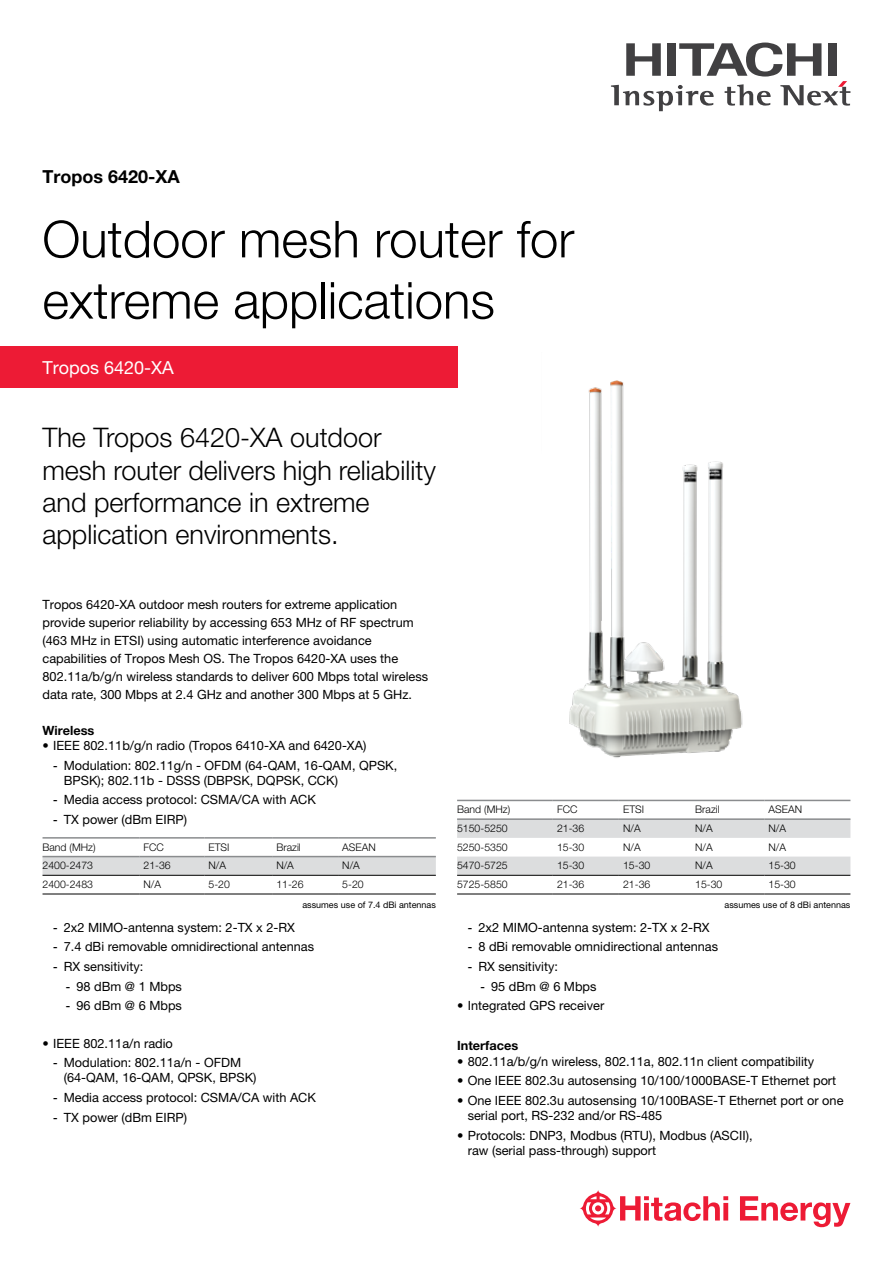
<style>
.page{position:relative;width:893px;height:1263px;background:#fff}
.page>*{position:absolute;margin:0;border:0;box-sizing:border-box;transform-origin:0 0}
.t1{font:300 51px/61.2px "Helvetica Neue LT Pro";color:#000}
.t2{font:300 27px/32.4px "Helvetica Neue LT Pro";color:#000}
.t3{font:700 18px "Helvetica Neue LT Pro";color:#000}
.t4{font:18px "Helvetica Neue LT Pro";color:#fff}
.t5{font:12.75px/18px "Helvetica Neue LT Pro";color:#000}
.t6{font:700 12.75px "Helvetica Neue LT Pro";color:#000}
.t7{font:300 10.5px "Helvetica Neue LT Pro";color:#000}
.t8{font:9px "Helvetica Neue LT Pro";color:#000}
.s1{font-family:"AB Bvoice"}
</style>
<div class="page">
<div style="left:0;top:347px;width:457px;height:41px;background:#ed1b35"></div>
<img style="left:569px;top:380px;width:174px;height:378px">
<svg style="left:457px;top:820px;width:393px;height:55px"></svg>
<hr style="left:457px;top:875px;width:96px;height:1px;background:#000">
<hr style="left:553px;top:875px;width:66px;height:1px;background:#000">
<hr style="left:619px;top:875px;width:72px;height:1px;background:#000">
<hr style="left:691px;top:875px;width:73px;height:1px;background:#000">
<hr style="left:764px;top:875px;width:86px;height:1px;background:#000">
<hr style="left:457px;top:894px;width:96px;height:1px;background:#000">
<hr style="left:553px;top:894px;width:66px;height:1px;background:#000">
<hr style="left:619px;top:894px;width:72px;height:1px;background:#000">
<hr style="left:691px;top:894px;width:73px;height:1px;background:#000">
<hr style="left:764px;top:894px;width:86px;height:1px;background:#000">
<hr style="left:457px;top:800px;width:96px;height:1px;background:#8a8c8e">
<hr style="left:553px;top:800px;width:66px;height:1px;background:#8a8c8e">
<hr style="left:619px;top:800px;width:72px;height:1px;background:#8a8c8e">
<hr style="left:691px;top:800px;width:73px;height:1px;background:#8a8c8e">
<hr style="left:764px;top:800px;width:86px;height:1px;background:#8a8c8e">
<hr style="left:457px;top:818px;width:96px;height:2px;background:#8a8c8e">
<hr style="left:553px;top:818px;width:66px;height:2px;background:#8a8c8e">
<hr style="left:619px;top:818px;width:72px;height:2px;background:#8a8c8e">
<hr style="left:691px;top:818px;width:73px;height:2px;background:#8a8c8e">
<hr style="left:764px;top:818px;width:86px;height:2px;background:#8a8c8e">
<svg style="left:43px;top:857px;width:393px;height:18px;background:#d7d8d9"></svg>
<hr style="left:43px;top:837px;width:96px;height:2px;background:#8a8c8e">
<hr style="left:139px;top:837px;width:65px;height:2px;background:#8a8c8e">
<hr style="left:204px;top:837px;width:68px;height:2px;background:#8a8c8e">
<hr style="left:272px;top:837px;width:66px;height:2px;background:#8a8c8e">
<hr style="left:338px;top:837px;width:98px;height:2px;background:#8a8c8e">
<hr style="left:43px;top:856px;width:96px;height:1px;background:#8a8c8e">
<hr style="left:139px;top:856px;width:65px;height:1px;background:#8a8c8e">
<hr style="left:204px;top:856px;width:68px;height:1px;background:#8a8c8e">
<hr style="left:272px;top:856px;width:66px;height:1px;background:#8a8c8e">
<hr style="left:338px;top:856px;width:98px;height:1px;background:#8a8c8e">
<hr style="left:43px;top:875px;width:96px;height:1px;background:#000">
<hr style="left:139px;top:875px;width:65px;height:1px;background:#000">
<hr style="left:204px;top:875px;width:68px;height:1px;background:#000">
<hr style="left:272px;top:875px;width:66px;height:1px;background:#000">
<hr style="left:338px;top:875px;width:98px;height:1px;background:#000">
<hr style="left:43px;top:894px;width:96px;height:1px;background:#000">
<hr style="left:139px;top:894px;width:65px;height:1px;background:#000">
<hr style="left:204px;top:894px;width:68px;height:1px;background:#000">
<hr style="left:272px;top:894px;width:66px;height:1px;background:#000">
<hr style="left:338px;top:894px;width:98px;height:1px;background:#000">
<svg style="left:611px;top:43px;width:239px;height:68px"></svg>
<svg style="left:580px;top:1190px;width:270px;height:37px"></svg>
<h3 class="t3" style="left:43px;top:165px;width:139px">Tropos 6420-XA</h3>
<h1 class="t1" style="left:42px;top:208px;width:533px">Outdoor mesh router for extreme applications</h1>
<h3 class="t4" style="left:43px;top:357px;width:133px">Tropos 6420-XA</h3>
<h2 class="t2" style="left:42px;top:421px;width:395px">The Tropos 6420-XA outdoor mesh router delivers high reliability and performance in extreme application environments.</h2>
<p class="t5" style="left:43px;top:595px;width:387px">Tropos 6420-XA outdoor mesh routers for extreme application provide superior reliability by accessing 653 MHz of RF spectrum (463 MHz in ETSI) using automatic interference avoidance capabilities of Tropos Mesh OS. The Tropos 6420-XA uses the 802.11a/b/g/n wireless standards to deliver 600 Mbps total wireless data rate, 300 Mbps at 2.4 GHz and another 300 Mbps at 5 GHz.</p>
<p class="t6" style="left:43px;top:722px;width:53px">Wireless</p>
<p class="t5" style="left:43px;top:736px;width:325px">• IEEE 802.11b/g/n radio (Tropos 6410-XA and 6420-XA)</p>
<p class="t5" style="left:64px;top:757px;width:335px;line-height:15.3px;text-indent:-11px"><span class="s1">-</span> Modulation: 802.11g/n - OFDM (64-QAM, 16-QAM, QPSK,<br>BPSK); 802.11b - DSSS (DBPSK, DQPSK, CCK)</p>
<p class="t5" style="left:53px;top:791px;width:264px"><span class="s1">-</span> Media access protocol: CSMA/CA with ACK</p>
<p class="t5" style="left:53px;top:810px;width:135px"><span class="s1">-</span> TX power (dBm EIRP)</p>
<p class="t7" style="left:43px;top:840px;width:55px">Band (MHz)</p>
<p class="t7" style="left:144px;top:840px;width:22px">FCC</p>
<p class="t7" style="left:209px;top:840px;width:23px">ETSI</p>
<p class="t7" style="left:276px;top:840px;width:26px">Brazil</p>
<p class="t7" style="left:342px;top:840px;width:35px">ASEAN</p>
<p class="t7" style="left:43px;top:859px;width:52px">2400-2473</p>
<p class="t7" style="left:144px;top:859px;width:29px">21-36</p>
<p class="t7" style="left:209px;top:859px;width:19px">N/A</p>
<p class="t7" style="left:276px;top:859px;width:19px">N/A</p>
<p class="t7" style="left:342px;top:859px;width:19px">N/A</p>
<p class="t7" style="left:43px;top:878px;width:52px">2400-2483</p>
<p class="t7" style="left:144px;top:878px;width:19px">N/A</p>
<p class="t7" style="left:209px;top:878px;width:23px">5-20</p>
<p class="t7" style="left:276px;top:878px;width:29px">11-26</p>
<p class="t7" style="left:342px;top:878px;width:23px">5-20</p>
<p class="t8" style="left:302px;top:899px;width:135px">assumes use of 7.4 dBi antennas</p>
<p class="t5" style="left:53px;top:918px;width:243px"><span class="s1">-</span> 2x2 MIMO-antenna system: 2-TX x 2-RX</p>
<p class="t5" style="left:53px;top:938px;width:262px"><span class="s1">-</span> 7.4 dBi removable omnidirectional antennas</p>
<p class="t5" style="left:53px;top:957px;width:92px"><span class="s1">-</span> RX sensitivity:</p>
<p class="t5" style="left:66px;top:977px;width:118px"><span class="s1">-</span> 98 dBm @ 1 Mbps</p>
<p class="t5" style="left:66px;top:996px;width:118px"><span class="s1">-</span> 96 dBm @ 6 Mbps</p>
<p class="t5" style="left:43px;top:1034px;width:132px">• IEEE 802.11a/n radio</p>
<p class="t5" style="left:64px;top:1055px;width:194px;line-height:15.3px;text-indent:-11px"><span class="s1">-</span> Modulation: 802.11a/n - OFDM (64-QAM, 16-QAM, QPSK, BPSK)</p>
<p class="t5" style="left:53px;top:1088px;width:264px"><span class="s1">-</span> Media access protocol: CSMA/CA with ACK</p>
<p class="t5" style="left:53px;top:1108px;width:135px"><span class="s1">-</span> TX power (dBm EIRP)</p>
<p class="t7" style="left:457px;top:803px;width:55px">Band (MHz)</p>
<p class="t7" style="left:557px;top:803px;width:22px">FCC</p>
<p class="t7" style="left:623px;top:803px;width:23px">ETSI</p>
<p class="t7" style="left:695px;top:803px;width:26px">Brazil</p>
<p class="t7" style="left:769px;top:803px;width:35px">ASEAN</p>
<p class="t7" style="left:457px;top:822px;width:52px">5150-5250</p>
<p class="t7" style="left:557px;top:822px;width:29px">21-36</p>
<p class="t7" style="left:623px;top:822px;width:19px">N/A</p>
<p class="t7" style="left:695px;top:822px;width:19px">N/A</p>
<p class="t7" style="left:769px;top:822px;width:19px">N/A</p>
<p class="t7" style="left:457px;top:840px;width:52px">5250-5350</p>
<p class="t7" style="left:557px;top:840px;width:29px">15-30</p>
<p class="t7" style="left:623px;top:840px;width:19px">N/A</p>
<p class="t7" style="left:695px;top:840px;width:19px">N/A</p>
<p class="t7" style="left:769px;top:840px;width:19px">N/A</p>
<p class="t7" style="left:457px;top:859px;width:52px">5470-5725</p>
<p class="t7" style="left:557px;top:859px;width:29px">15-30</p>
<p class="t7" style="left:623px;top:859px;width:29px">15-30</p>
<p class="t7" style="left:695px;top:859px;width:19px">N/A</p>
<p class="t7" style="left:769px;top:859px;width:29px">15-30</p>
<p class="t7" style="left:457px;top:878px;width:52px">5725-5850</p>
<p class="t7" style="left:557px;top:878px;width:29px">21-36</p>
<p class="t7" style="left:623px;top:878px;width:29px">21-36</p>
<p class="t7" style="left:695px;top:878px;width:29px">15-30</p>
<p class="t7" style="left:768px;top:878px;width:29px">15-30</p>
<p class="t8" style="left:725px;top:899px;width:127px">assumes use of 8 dBi antennas</p>
<p class="t5" style="left:468px;top:918px;width:243px"><span class="s1">-</span> 2x2 MIMO-antenna system: 2-TX x 2-RX</p>
<p class="t5" style="left:468px;top:938px;width:252px"><span class="s1">-</span> 8 dBi removable omnidirectional antennas</p>
<p class="t5" style="left:468px;top:957px;width:92px"><span class="s1">-</span> RX sensitivity:</p>
<p class="t5" style="left:480px;top:977px;width:118px"><span class="s1">-</span> 95 dBm @ 6 Mbps</p>
<p class="t5" style="left:457px;top:996px;width:149px">• Integrated GPS receiver</p>
<p class="t6" style="left:457px;top:1038px;width:63px">Interfaces</p>
<p class="t5" style="left:457px;top:1052px;width:359px">• 802.11a/b/g/n wireless, 802.11a, 802.11n client compatibility</p>
<p class="t5" style="left:457px;top:1071px;width:381px">• One IEEE 802.3u autosensing 10/100/1000BASE-T Ethernet port</p>
<p class="t5" style="left:468px;top:1092px;width:377px;line-height:15.3px;text-indent:-11px">• One IEEE 802.3u autosensing 10/100BASE-T Ethernet port or one serial port, RS-232 and/or RS-485</p>
<p class="t5" style="left:468px;top:1127px;width:286px;line-height:15.3px;text-indent:-11px">• Protocols: DNP3, Modbus (RTU), Modbus (ASCII), raw (serial pass-through) support</p>
</div>
